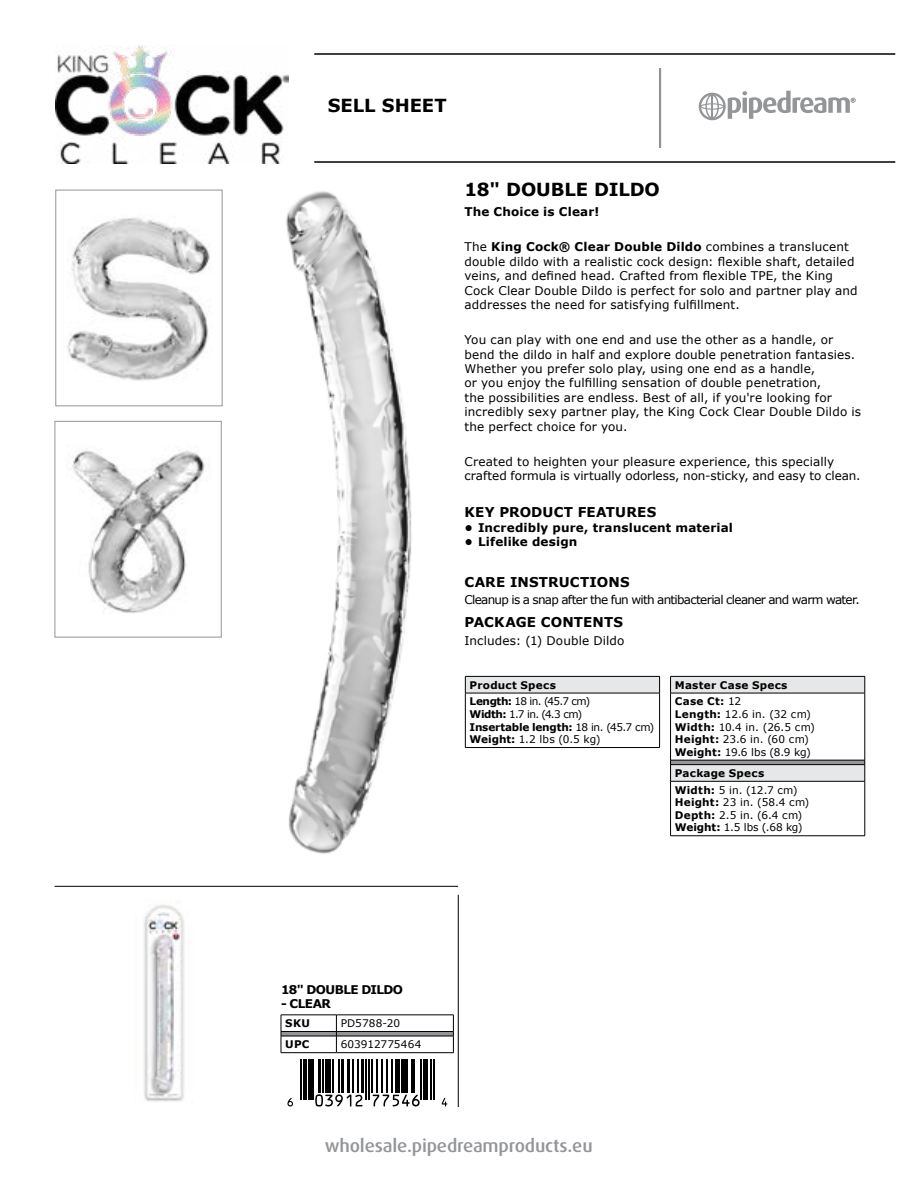
<style>
.page{position:relative;width:918px;height:1188px;background:#fff}
.page>*{position:absolute;margin:0;border:0;box-sizing:border-box;transform-origin:0 0}
.t1{font:500 18px "Dax Pro";letter-spacing:-.01em;color:#939598;scale:1.05 1}
.t2{font:700 18px "Verdana";letter-spacing:-.005em;color:#000}
.t3{font:700 13.5px "Verdana";letter-spacing:.01em;color:#000}
.t4{font:12px/14.4px "Verdana";letter-spacing:.01em;color:#000}
.t5{font:700 12px "Verdana";letter-spacing:.01em;color:#000}
.t6{font:12px "Verdana";letter-spacing:-.06em;color:#000}
.t7{font:700 12px "Verdana";letter-spacing:-.045em;color:#000}
.t8{font:10.5px/12.6px "Verdana";letter-spacing:.01em;color:#000}
.t9{font:700 10.5px/16.6px "Verdana";letter-spacing:.025em;color:#000}
.s1{font-weight:700}
.s2{font-weight:400}
</style>
<div class="page">
<svg style="left:699px;top:91px;width:157px;height:29px"></svg>
<hr style="left:660px;top:68px;width:1px;height:80px;background:#939598">
<hr style="left:314px;top:161px;width:581px;height:2px;background:#000">
<img style="left:55px;top:46px;width:233px;height:118px">
<hr style="left:314px;top:53px;width:581px;height:2px;background:#000">
<img style="left:286px;top:191px;width:126px;height:663px">
<img style="left:68px;top:448px;width:137px;height:165px">
<div style="left:55px;top:421px;width:167px;height:217px;border:1px solid #939598"></div>
<img style="left:67px;top:217px;width:143px;height:164px">
<div style="left:55px;top:190px;width:168px;height:216px;border:1px solid #939598"></div>
<hr style="left:281px;top:1052px;width:55px;height:1px;background:#000">
<hr style="left:336px;top:1052px;width:118px;height:1px;background:#000">
<svg style="left:281px;top:1015px;width:173px;height:37px"></svg>
<svg style="left:291px;top:1059px;width:157px;height:48px"></svg>
<svg style="left:287px;top:1098px;width:6px;height:9px"></svg>
<hr style="left:300px;top:1059px;width:1px;height:41px;background:#000">
<hr style="left:303px;top:1059px;width:1px;height:41px;background:#000">
<hr style="left:306px;top:1059px;width:1px;height:41px;background:#000">
<div style="left:309px;top:1059px;width:5px;height:41px;background:#000"></div>
<hr style="left:318px;top:1059px;width:3px;height:33px;background:#000">
<hr style="left:323px;top:1059px;width:1px;height:33px;background:#000">
<div style="left:326px;top:1059px;width:5px;height:33px;background:#000"></div>
<hr style="left:333px;top:1059px;width:1px;height:33px;background:#000">
<hr style="left:338px;top:1059px;width:2px;height:33px;background:#000">
<hr style="left:341px;top:1059px;width:3px;height:33px;background:#000">
<hr style="left:347px;top:1059px;width:3px;height:33px;background:#000">
<hr style="left:353px;top:1059px;width:1px;height:33px;background:#000">
<svg style="left:315px;top:1094px;width:47px;height:13px"></svg>
<hr style="left:357px;top:1059px;width:1px;height:33px;background:#000">
<hr style="left:361px;top:1059px;width:3px;height:33px;background:#000">
<hr style="left:365px;top:1059px;width:2px;height:41px;background:#000">
<hr style="left:368px;top:1059px;width:2px;height:41px;background:#000">
<hr style="left:371px;top:1059px;width:1px;height:33px;background:#000">
<hr style="left:377px;top:1059px;width:1px;height:33px;background:#000">
<hr style="left:381px;top:1059px;width:1px;height:33px;background:#000">
<hr style="left:387px;top:1059px;width:1px;height:33px;background:#000">
<hr style="left:391px;top:1059px;width:1px;height:33px;background:#000">
<hr style="left:395px;top:1059px;width:4px;height:33px;background:#000">
<hr style="left:401px;top:1059px;width:1px;height:33px;background:#000">
<hr style="left:404px;top:1059px;width:4px;height:33px;background:#000">
<svg style="left:373px;top:1095px;width:47px;height:12px"></svg>
<hr style="left:411px;top:1059px;width:1px;height:33px;background:#000">
<hr style="left:414px;top:1059px;width:1px;height:33px;background:#000">
<hr style="left:421px;top:1059px;width:1px;height:41px;background:#000">
<hr style="left:424px;top:1059px;width:4px;height:41px;background:#000">
<hr style="left:431px;top:1059px;width:1px;height:41px;background:#000">
<hr style="left:434px;top:1059px;width:1px;height:41px;background:#000">
<svg style="left:442px;top:1098px;width:5px;height:8px"></svg>
<hr style="left:55px;top:886px;width:403px;height:1px;background:#000">
<hr style="left:458px;top:895px;width:1px;height:212px;background:#000">
<img style="left:144px;top:901px;width:40px;height:201px">
<div style="left:465px;top:676px;width:195px;height:17px;background:#e6e7e8"></div>
<hr style="left:465px;top:676px;width:195px;height:1px;background:#000">
<svg style="left:465px;top:677px;width:1px;height:16px"></svg>
<svg style="left:659px;top:677px;width:1px;height:16px"></svg>
<hr style="left:465px;top:693px;width:195px;height:1px;background:#000">
<hr style="left:465px;top:693px;width:1px;height:54px;background:#000">
<hr style="left:659px;top:693px;width:1px;height:54px;background:#000">
<hr style="left:465px;top:747px;width:195px;height:1px;background:#000">
<svg style="left:670px;top:676px;width:196px;height:105px"></svg>
<hr style="left:670px;top:781px;width:195px;height:1px;background:#000">
<hr style="left:670px;top:781px;width:1px;height:55px;background:#000">
<hr style="left:865px;top:781px;width:1px;height:55px;background:#000">
<hr style="left:670px;top:836px;width:195px;height:1px;background:#000">
<h1 class="t2" style="left:328px;top:93px;width:120px">SELL SHEET</h1>
<h1 class="t2" style="left:464px;top:178px;width:197px">18" DOUBLE DILDO</h1>
<p class="t5" style="left:465px;top:204px;width:136px">The Choice is Clear!</p>
<p class="t4" style="left:465px;top:240px;width:395px">The <span class="s1">King Cock® Clear Double Dildo</span> combines a translucent double dildo with a realistic cock design: flexible shaft, detailed veins, and defined head. Crafted from flexible TPE, the King Cock Clear Double Dildo is perfect for solo and partner play and addresses the need for satisfying fulfillment.</p>
<p class="t4" style="left:465px;top:333px;width:398px">You can play with one end and use the other as a handle, or bend the dildo in half and explore double penetration fantasies.<br>Whether you prefer solo play, using one end as a handle,<br>or you enjoy the fulfilling sensation of double penetration,<br>the possibilities are endless. Best of all, if you're looking for incredibly sexy partner play, the King Cock Clear Double Dildo is the perfect choice for you.</p>
<p class="t4" style="left:465px;top:454px;width:398px">Created to heighten your pleasure experience, this specially crafted formula is virtually odorless, non-sticky, and easy to clean.</p>
<p class="t3" style="left:465px;top:504px;width:193px">KEY PRODUCT FEATURES</p>
<p class="t5" style="left:465px;top:520px;width:270px">• Incredibly pure, translucent material</p>
<p class="t5" style="left:465px;top:534px;width:114px">• Lifelike design</p>
<p class="t3" style="left:465px;top:573px;width:167px">CARE INSTRUCTIONS</p>
<p class="t6" style="left:465px;top:592px;width:397px">Cleanup is a snap after the fun with antibacterial cleaner and warm water.</p>
<p class="t3" style="left:465px;top:613px;width:160px">PACKAGE CONTENTS</p>
<p class="t4" style="left:465px;top:633px;width:162px">Includes: (1) Double Dildo</p>
<p class="t9" style="left:470px;top:677px;width:122px">Product Specs<br>Length: <span class="s2">18 in. (45.7 cm)</span></p>
<p class="t8" style="left:470px;top:708px;width:186px"><span class="s1">Width:</span> 1.7 in. (4.3 cm)<br><span class="s1">Insertable length:</span> 18 in. (45.7 cm)<br><span class="s1">Weight:</span> 1.2 lbs (0.5 kg)</p>
<p class="t9" style="left:675px;top:677px;width:114px">Master Case Specs<br>Case Ct: <span class="s2">12</span></p>
<p class="t8" style="left:675px;top:708px;width:142px"><span class="s1">Length:</span> 12.6 in. (32 cm)<br><span class="s1">Width:</span> 10.4 in. (26.5 cm)<br><span class="s1">Height:</span> 23.6 in. (60 cm)<br><span class="s1">Weight:</span> 19.6 lbs (8.9 kg)</p>
<p class="t9" style="left:675px;top:765px;width:124px">Package Specs<br>Width: <span class="s2">5 in. (12.7 cm)</span></p>
<p class="t8" style="left:675px;top:796px;width:136px"><span class="s1">Height:</span> 23 in. (58.4 cm)<br><span class="s1">Depth:</span> 2.5 in. (6.4 cm)<br><span class="s1">Weight:</span> 1.5 lbs (.68 kg)</p>
<p class="t7" style="left:281px;top:982px;width:124px">18" DOUBLE DILDO</p>
<p class="t5" style="left:281px;top:996px;width:51px">- CLEAR</p>
<p class="t9" style="left:285px;top:1015px;width:26px">SKU</p>
<p class="t8" style="left:341px;top:1017px;width:61px">PD5788-20</p>
<p class="t9" style="left:285px;top:1036px;width:26px">UPC</p>
<p class="t8" style="left:341px;top:1038px;width:82px">603912775464</p>
<h1 class="t1" style="left:325px;top:1134px;width:257px">wholesale.pipedreamproducts.eu</h1>
</div>
